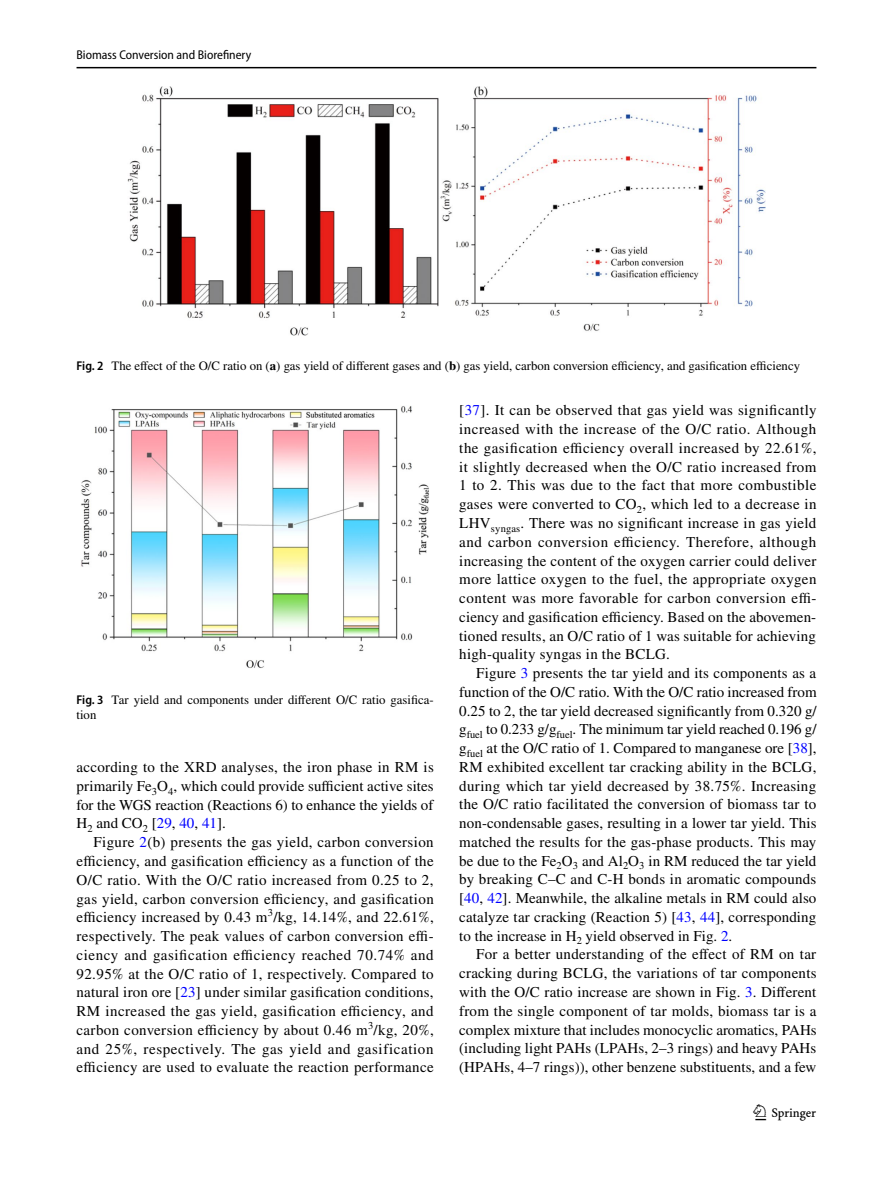
<style>
.page{position:relative;width:893px;height:1187px;background:#fff}
.page>*{position:absolute;margin:0;border:0;box-sizing:border-box;transform-origin:0 0}
.t1{font:22.5px "Springnew Regular 3";color:#000}
.t2{font:15px/18.8px "STIX";letter-spacing:.005em;color:#000;text-align:justify}
.t3{font:12.75px/15px "STIX";color:#000}
.t4{font:semi-condensed 12.75px "Myriad Pro";color:#000}
.s1{font-family:"Myriad Pro";font-weight:600;font-stretch:semi-condensed}
.s2{font-weight:700}
.s3{color:#00f}
</style>
<div class="page">
<hr style="left:77px;top:67px;width:739px;height:1px;background:#000">
<img style="left:127px;top:87px;width:638px;height:248px">
<img style="left:81px;top:406px;width:348px;height:262px">
<p class="t4" style="left:77px;top:48px;width:176px">Biomass Conversion and Biorefinery</p>
<p class="t3" style="left:77px;top:359px;width:725px"><span class="s1">Fig. 2</span> The effect of the O/C ratio on (<span class="s2">a</span>) gas yield of different gases and (<span class="s2">b</span>) gas yield, carbon conversion efficiency, and gasification efficiency</p>
<p class="t3" style="left:77px;top:693px;width:359px"><span class="s1">Fig. 3</span> Tar yield and components under different O/C ratio gasifica&shy;tion</p>
<p class="t2" style="left:77px;top:758px;width:359px">according to the XRD analyses, the iron phase in RM is primarily Fe<sub>3</sub>O<sub>4</sub>, which could provide sufficient active sites for the WGS reaction (Reactions 6) to enhance the yields of H<sub>2</sub> and CO<sub>2</sub> [<span class="s3">29</span>, <span class="s3">40</span>, <span class="s3">41</span>].</p>
<p class="t2" style="left:77px;top:833px;width:359px;text-indent:17px">Figure <span class="s3">2</span>(b) presents the gas yield, carbon conversion efficiency, and gasification efficiency as a function of the O/C ratio. With the O/C ratio increased from 0.25 to 2, gas yield, carbon conversion efficiency, and gasification efficiency increased by 0.43 m<sup>3</sup>/kg, 14.14%, and 22.61%, respectively. The peak values of carbon conversion effi&shy;ciency and gasification efficiency reached 70.74% and 92.95% at the O/C ratio of 1, respectively. Compared to natural iron ore [<span class="s3">23</span>] under similar gasification conditions, RM increased the gas yield, gasification efficiency, and carbon conversion efficiency by about 0.46 m<sup>3</sup>/kg, 20%, and 25%, respectively. The gas yield and gasification efficiency are used to evaluate the reaction performance</p>
<p class="t2" style="left:459px;top:402px;width:359px">[<span class="s3">37</span>]. It can be observed that gas yield was significantly increased with the increase of the O/C ratio. Although the gasification efficiency overall increased by 22.61%, it slightly decreased when the O/C ratio increased from 1 to 2. This was due to the fact that more combustible gases were converted to CO<sub>2</sub>, which led to a decrease in LHV<sub>syngas</sub>. There was no significant increase in gas yield and carbon conversion efficiency. Therefore, although increasing the content of the oxygen carrier could deliver more lattice oxygen to the fuel, the appropriate oxygen content was more favorable for carbon conversion effi&shy;ciency and gasification efficiency. Based on the abovemen&shy;tioned results, an O/C ratio of 1 was suitable for achieving high-quality syngas in the BCLG.</p>
<p class="t2" style="left:459px;top:664px;width:359px;text-indent:17px">Figure <span class="s3">3</span> presents the tar yield and its components as a function of the O/C ratio. With the O/C ratio increased from 0.25 to 2, the tar yield decreased significantly from 0.320 g/ g<sub>fuel</sub> to 0.233 g/g<sub>fuel</sub>. The minimum tar yield reached 0.196 g/ g<sub>fuel</sub> at the O/C ratio of 1. Compared to manganese ore [<span class="s3">38</span>], RM exhibited excellent tar cracking ability in the BCLG, during which tar yield decreased by 38.75%. Increasing the O/C ratio facilitated the conversion of biomass tar to non-condensable gases, resulting in a lower tar yield. This matched the results for the gas-phase products. This may be due to the Fe<sub>2</sub>O<sub>3</sub> and Al<sub>2</sub>O<sub>3</sub> in RM reduced the tar yield by breaking C–C and C-H bonds in aromatic compounds [<span class="s3">40</span>, <span class="s3">42</span>]. Meanwhile, the alkaline metals in RM could also catalyze tar cracking (Reaction 5) [<span class="s3">43</span>, <span class="s3">44</span>], corresponding to the increase in H<sub>2</sub> yield observed in Fig. <span class="s3">2</span>.</p>
<p class="t2" style="left:459px;top:946px;width:359px;text-indent:17px">For a better understanding of the effect of RM on tar cracking during BCLG, the variations of tar components with the O/C ratio increase are shown in Fig. <span class="s3">3</span>. Different from the single component of tar molds, biomass tar is a complex mixture that includes monocyclic aromatics, PAHs (including light PAHs (LPAHs, 2–3 rings) and heavy PAHs (HPAHs, 4–7 rings)), other benzene substituents, and a few</p>
<h1 class="t1" style="left:755px;top:1104px;width:62px">1 3</h1>
</div>
